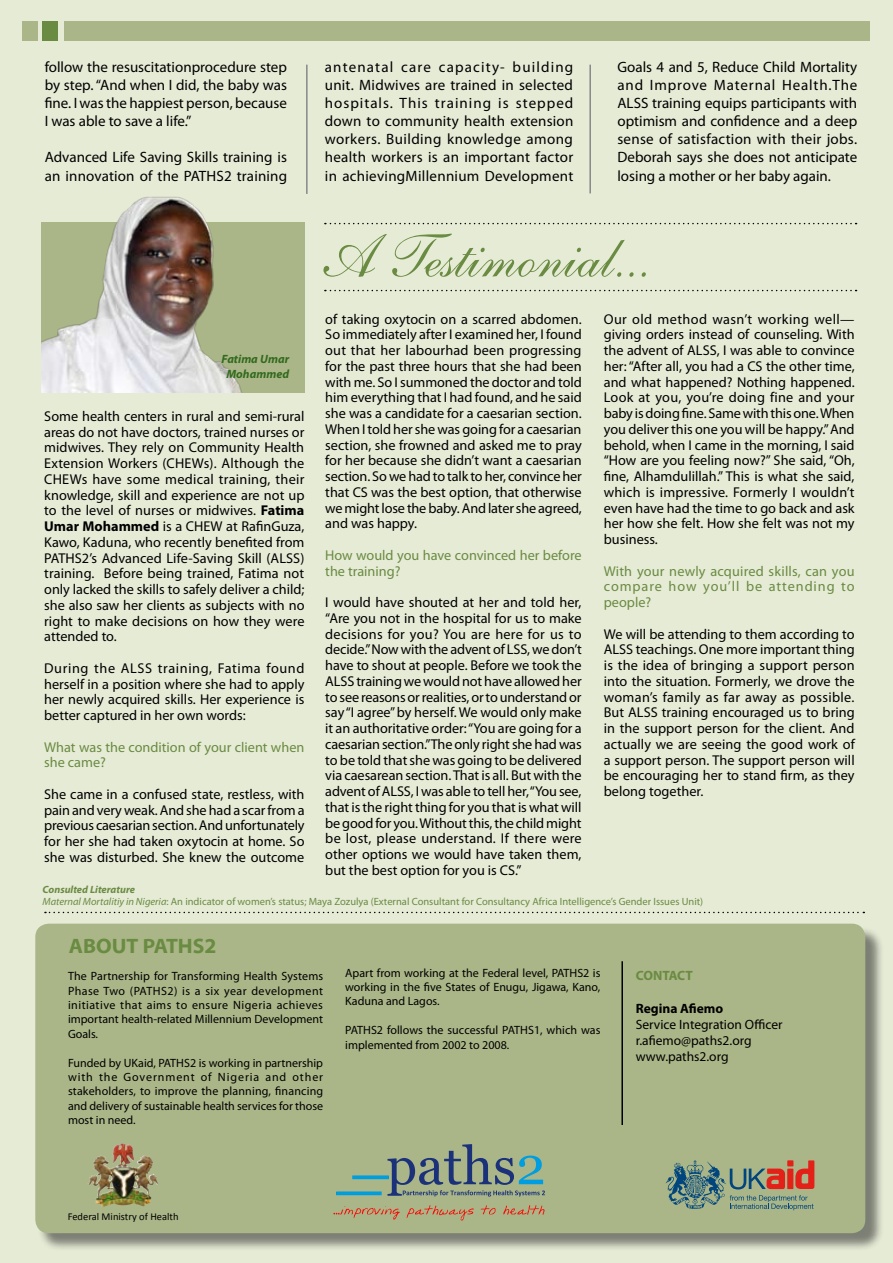
<style>
.page{position:relative;width:893px;height:1263px;background:#e6ebd6}
.page>*{position:absolute;margin:0;border:0;box-sizing:border-box;transform-origin:0 0}
.t1{font:60px "Shelley Andante BT";color:#6a8b42}
.t2{font:700 21px "Myriad Web Pro";color:#6a8b42}
.t3{font:15px/18px "Myriad Pro";color:#000;text-align:justify}
.t4{font:14.25px/15.8px "Myriad Pro";color:#000;text-align:justify}
.t5{font:14.25px/15.8px "Myriad Pro";color:#6a8b42}
.t6{font:13.5px/16.2px "Myriad Pro";color:#000}
.t7{font:700 13.5px "Myriad Pro";color:#000}
.t8{font:700 13.5px "Myriad Pro";letter-spacing:-.015em;color:#6a8b42}
.t9{font:12px/14.4px "Myriad Pro";color:#000;text-align:justify}
.t10{font:italic 700 12px/14.4px "Myriad Pro";color:#326a1e;text-align:center}
.t11{font:10.5px/12.6px "Myriad Pro";color:#6a8b42}
.t12{font:10.5px "Calibri";color:#000}
.s1{font-weight:700}
.s2{font-weight:700;font-style:italic}
.s3{font-style:italic}
</style>
<div class="page">
<hr style="left:589px;top:65px;width:2px;height:128px;background:#87888a">
<hr style="left:306px;top:65px;width:2px;height:129px;background:#87888a">
<div style="left:64px;top:21px;width:806px;height:19px;background:#aab688"></div>
<div style="left:41px;top:222px;width:263px;height:171px;background:#aab688"></div>
<div style="left:22px;top:21px;width:16px;height:19px;background:#aab688"></div>
<div style="left:43px;top:21px;width:15px;height:19px;background:#6a8b42"></div>
<div style="left:38px;top:926px;width:853px;height:332px;background:#000;opacity:.46"></div>
<div style="left:35px;top:924px;width:830px;height:309px;background:#aab688;border-radius:14px"></div>
<img style="left:93px;top:1143px;width:29px;height:25px">
<svg style="left:387px;top:1144px;width:158px;height:52px"></svg>
<svg style="left:352px;top:1175px;width:37px;height:4px"></svg>
<svg style="left:336px;top:1191px;width:46px;height:4px"></svg>
<img style="left:334px;top:1205px;width:210px;height:15px">
<svg style="left:666px;top:1160px;width:148px;height:50px"></svg>
<img style="left:41px;top:196px;width:201px;height:197px">
<svg style="left:325px;top:290px;width:531px;height:1px"></svg>
<svg style="left:325px;top:223px;width:531px;height:1px"></svg>
<hr style="left:621px;top:961px;width:2px;height:164px;background:#000">
<svg style="left:45px;top:912px;width:819px;height:1px"></svg>
<p class="t3" style="left:45px;top:59px;width:244px">follow the resuscitationprocedure step by step. “And when I did, the baby was fine. I was the happiest person, because I was able to save a life.”</p>
<p class="t3" style="left:45px;top:149px;width:244px">Advanced Life Saving Skills training is an innovation of the PATHS2 training</p>
<p class="t3" style="left:325px;top:59px;width:250px">antenatal care capacity- building unit. Midwives are trained in selected hospitals. This training is stepped down to community health extension workers. Building knowledge among health workers is an important factor in achievingMillennium Development</p>
<p class="t3" style="left:617px;top:59px;width:241px">Goals 4 and 5, Reduce Child Mortality and Improve Maternal Health.The ALSS training equips participants with optimism and confidence and a deep sense of satisfaction with their jobs.<br>Deborah says she does not anticipate losing a mother or her baby again.</p>
<p class="t10" style="left:222px;top:352px;width:69px">Fatima Umar<br>Mohammed</p>
<p class="t4" style="left:44px;top:408px;width:262px">Some health centers in rural and semi-rural areas do not have doctors, trained nurses or midwives. They rely on Community Health Extension Workers (CHEWs). Although the CHEWs have some medical training, their knowledge, skill and experience are not up to the level of nurses or midwives. <span class="s1">Fatima Umar Mohammed</span> is a CHEW at RafinGuza, Kawo, Kaduna, who recently benefited from PATHS2’s Advanced Life-Saving Skill (ALSS) training. Before being trained, Fatima not only lacked the skills to safely deliver a child; she also saw her clients as subjects with no right to make decisions on how they were attended to.</p>
<p class="t4" style="left:44px;top:660px;width:262px">During the ALSS training, Fatima found herself in a position where she had to apply her newly acquired skills. Her experience is better captured in her own words:</p>
<p class="t5" style="left:44px;top:739px;width:262px">What was the condition of your client when she came?</p>
<p class="t4" style="left:44px;top:786px;width:262px">She came in a confused state, restless, with pain and very weak. And she had a scar from a previous caesarian section. And unfortunately for her she had taken oxytocin at home. So she was disturbed. She knew the outcome</p>
<h1 class="t1" style="left:321px;top:220px;width:331px">A Testimonial...</h1>
<p class="t4" style="left:325px;top:311px;width:258px">of taking oxytocin on a scarred abdomen.<br>So immediately after I examined her, I found out that her labourhad been progressing for the past three hours that she had been with me. So I summoned the doctor and told him everything that I had found, and he said she was a candidate for a caesarian section.<br>When I told her she was going for a caesarian section, she frowned and asked me to pray for her because she didn’t want a caesarian section. So we had to talk to her, convince her that CS was the best option, that otherwise we might lose the baby. And later she agreed, and was happy.</p>
<p class="t5" style="left:325px;top:547px;width:258px">How would you have convinced her before the training?</p>
<p class="t4" style="left:325px;top:595px;width:258px">I would have shouted at her and told her, “Are you not in the hospital for us to make decisions for you? You are here for us to decide.” Now with the advent of LSS, we don’t have to shout at people. Before we took the ALSS training we would not have allowed her to see reasons or realities, or to understand or say “I agree” by herself. We would only make it an authoritative order: “You are going for a caesarian section.” The only right she had was to be told that she was going to be delivered via caesarean section. That is all. But with the advent of ALSS, I was able to tell her, “You see, that is the right thing for you that is what will be good for you. Without this, the child might be lost, please understand. If there were other options we would have taken them, but the best option for you is CS.”</p>
<p class="t4" style="left:604px;top:311px;width:252px">Our old method wasn’t working well— giving orders instead of counseling. With the advent of ALSS, I was able to convince her: “After all, you had a CS the other time, and what happened? Nothing happened.<br>Look at you, you’re doing fine and your baby is doing fine. Same with this one. When you deliver this one you will be happy.” And behold, when I came in the morning, I said “How are you feeling now?” She said, “Oh, fine, Alhamdulillah.” This is what she said, which is impressive. Formerly I wouldn’t even have had the time to go back and ask her how she felt. How she felt was not my business.</p>
<p class="t5" style="left:604px;top:563px;width:252px;text-align:justify">With your newly acquired skills, can you compare how you’ll be attending to people?</p>
<p class="t4" style="left:604px;top:626px;width:253px">We will be attending to them according to ALSS teachings. One more important thing is the idea of bringing a support person into the situation. Formerly, we drove the woman’s family as far away as possible.<br>But ALSS training encouraged us to bring in the support person for the client. And actually we are seeing the good work of a support person. The support person will be encouraging her to stand firm, as they belong together.</p>
<p class="t11" style="left:43px;top:883px;width:662px"><span class="s2">Consulted Literature<br></span><span class="s3">Maternal Mortalitiy in Nigeria</span>: An indicator of women’s status; Maya Zozulya (External Consultant for Consultancy Africa Intelligence’s Gender Issues Unit)</p>
<h2 class="t2" style="left:69px;top:934px;width:149px">ABOUT PATHS2</h2>
<p class="t9" style="left:68px;top:969px;width:257px">The Partnership for Transforming Health Systems Phase Two (PATHS2) is a six year development initiative that aims to ensure Nigeria achieves important health-related Millennium Development Goals.</p>
<p class="t9" style="left:68px;top:1056px;width:257px">Funded by UKaid, PATHS2 is working in partnership with the Government of Nigeria and other stakeholders, to improve the planning, financing and delivery of sustainable health services for those most in need.</p>
<p class="t9" style="left:345px;top:966px;width:257px">Apart from working at the Federal level, PATHS2 is working in the five States of Enugu, Jigawa, Kano, Kaduna and Lagos.</p>
<p class="t9" style="left:345px;top:1023px;width:257px">PATHS2 follows the successful PATHS1, which was implemented from 2002 to 2008.</p>
<p class="t12" style="left:68px;top:1210px;width:112px">Federal Ministry of Health</p>
<p class="t8" style="left:636px;top:968px;width:59px">CONTACT</p>
<p class="t7" style="left:636px;top:1000px;width:89px">Regina Afiemo</p>
<p class="t6" style="left:636px;top:1016px;width:148px">Service Integration Officer r.afiemo@paths2.org www.paths2.org</p>
</div>
